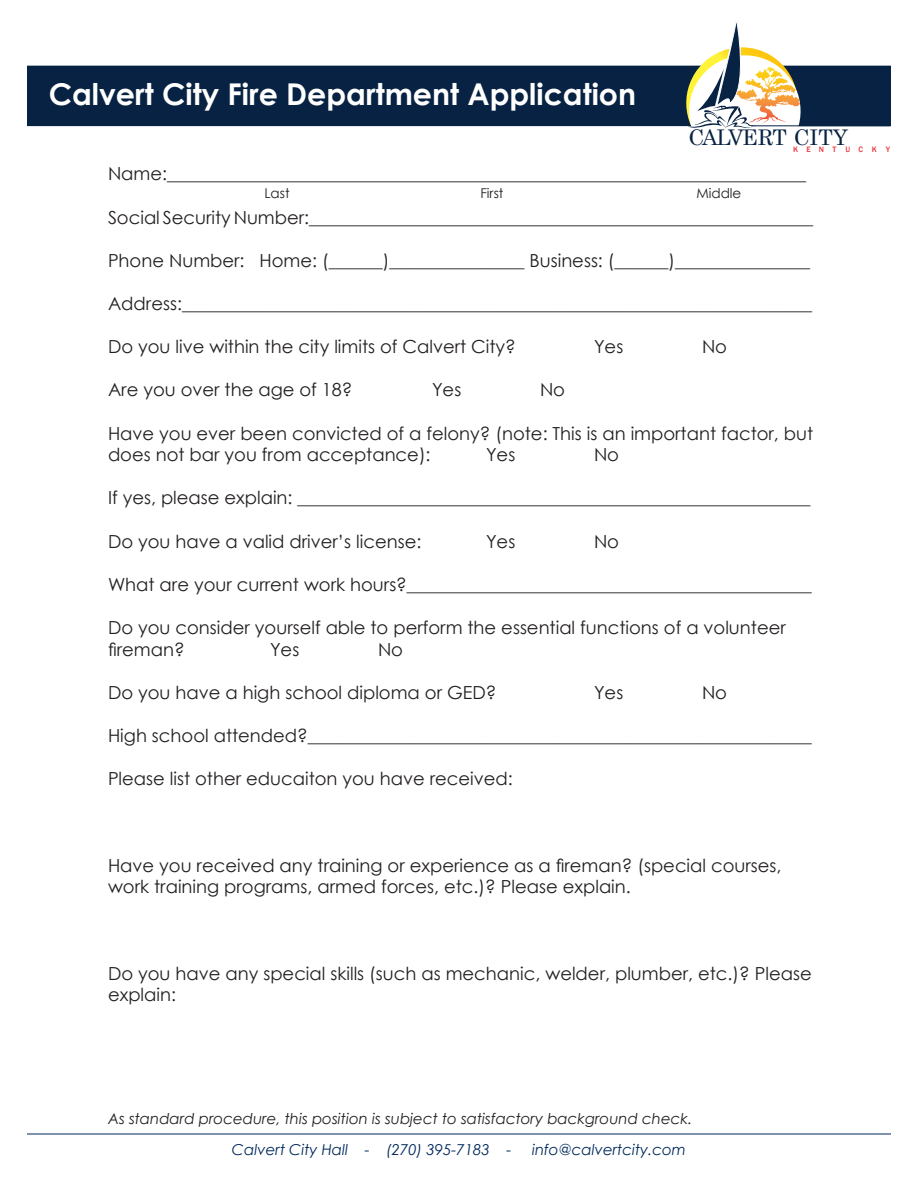
<style>
.page{position:relative;width:918px;height:1188px;background:#fff}
.page>*{position:absolute;margin:0;border:0;box-sizing:border-box;transform-origin:0 0}
.t1{font:700 30px "Century Gothic";color:#fff}
.t2{font:21.6px "Century";letter-spacing:-.04em;color:#072242}
.t3{font:18px/21.6px "Century Gothic";color:#231f20}
.t4{font:italic 15px "Century Gothic";color:#231f20}
.t5{font:italic 15px "Century Gothic";color:#00295c}
.t6{font:13.5px "Century Gothic";color:#231f20}
.t7{font:500 8.1px "Franklin Gothic";letter-spacing:1.06em;color:#ee3640}
</style>
<div class="page">
<hr style="left:27px;top:1134px;width:864px;height:1px;background:#00295c">
<div style="left:27px;top:66px;width:864px;height:60px;background:#072242"></div>
<svg style="left:678px;top:22px;width:130px;height:107px"></svg>
<hr style="left:751px;top:126px;width:139px;height:1px;background:#072242">
<p class="t1" style="left:49px;top:72px;width:589px">Calvert City Fire Department Application</p>
<p class="t2" style="left:688px;top:119px;width:161px">CALVERT CITY</p>
<p class="t7" style="left:793px;top:145px;width:98px">KENTUCKY</p>
<p class="t3" style="left:108px;top:163px;width:700px">Name:_______________________________________________________________________</p>
<p class="t3" style="left:108px;top:206px;width:707px">Social Security Number:________________________________________________________</p>
<p class="t3" style="left:108px;top:249px;width:704px">Phone Number: Home: (______)_______________ Business: (______)_______________</p>
<p class="t3" style="left:108px;top:292px;width:706px">Address:______________________________________________________________________</p>
<p class="t3" style="left:108px;top:336px;width:409px">Do you live within the city limits of Calvert City?</p>
<p class="t3" style="left:594px;top:336px;width:31px">Yes</p>
<p class="t3" style="left:702px;top:336px;width:27px">No</p>
<p class="t3" style="left:108px;top:379px;width:246px">Are you over the age of 18?</p>
<p class="t3" style="left:432px;top:379px;width:31px">Yes</p>
<p class="t3" style="left:540px;top:379px;width:27px">No</p>
<p class="t3" style="left:108px;top:422px;width:707px">Have you ever been convicted of a felony? (note: This is an important factor, but does not bar you from acceptance):</p>
<p class="t6" style="left:264px;top:184px;width:27px">Last</p>
<p class="t6" style="left:480px;top:184px;width:25px">First</p>
<p class="t6" style="left:696px;top:184px;width:47px">Middle</p>
<p class="t3" style="left:486px;top:444px;width:31px">Yes</p>
<p class="t3" style="left:594px;top:444px;width:27px">No</p>
<p class="t3" style="left:108px;top:487px;width:704px">If yes, please explain: _________________________________________________________</p>
<p class="t3" style="left:108px;top:530px;width:315px">Do you have a valid driver’s license:</p>
<p class="t3" style="left:486px;top:530px;width:31px">Yes</p>
<p class="t3" style="left:594px;top:530px;width:27px">No</p>
<p class="t3" style="left:108px;top:573px;width:705px">What are your current work hours?_____________________________________________</p>
<p class="t3" style="left:108px;top:616px;width:679px">Do you consider yourself able to perform the essential functions of a volunteer fireman?</p>
<p class="t3" style="left:270px;top:638px;width:31px">Yes</p>
<p class="t3" style="left:378px;top:638px;width:27px">No</p>
<p class="t3" style="left:108px;top:681px;width:390px">Do you have a high school diploma or GED?</p>
<p class="t3" style="left:594px;top:681px;width:31px">Yes</p>
<p class="t3" style="left:702px;top:681px;width:27px">No</p>
<p class="t3" style="left:108px;top:724px;width:705px">High school attended?________________________________________________________</p>
<p class="t3" style="left:108px;top:768px;width:406px">Please list other educaiton you have received:</p>
<p class="t3" style="left:108px;top:854px;width:675px">Have you received any training or experience as a fireman? (special courses, work training programs, armed forces, etc.)? Please explain.</p>
<p class="t3" style="left:108px;top:962px;width:705px">Do you have any special skills (such as mechanic, welder, plumber, etc.)? Please explain:</p>
<p class="t4" style="left:108px;top:1108px;width:586px">As standard procedure, this position is subject to satisfactory background check.</p>
<p class="t5" style="left:232px;top:1139px;width:281px">Calvert City Hall - (270) 395-7183 -</p>
<p class="t5" style="left:532px;top:1139px;width:155px">info@calvertcity.com</p>
</div>
